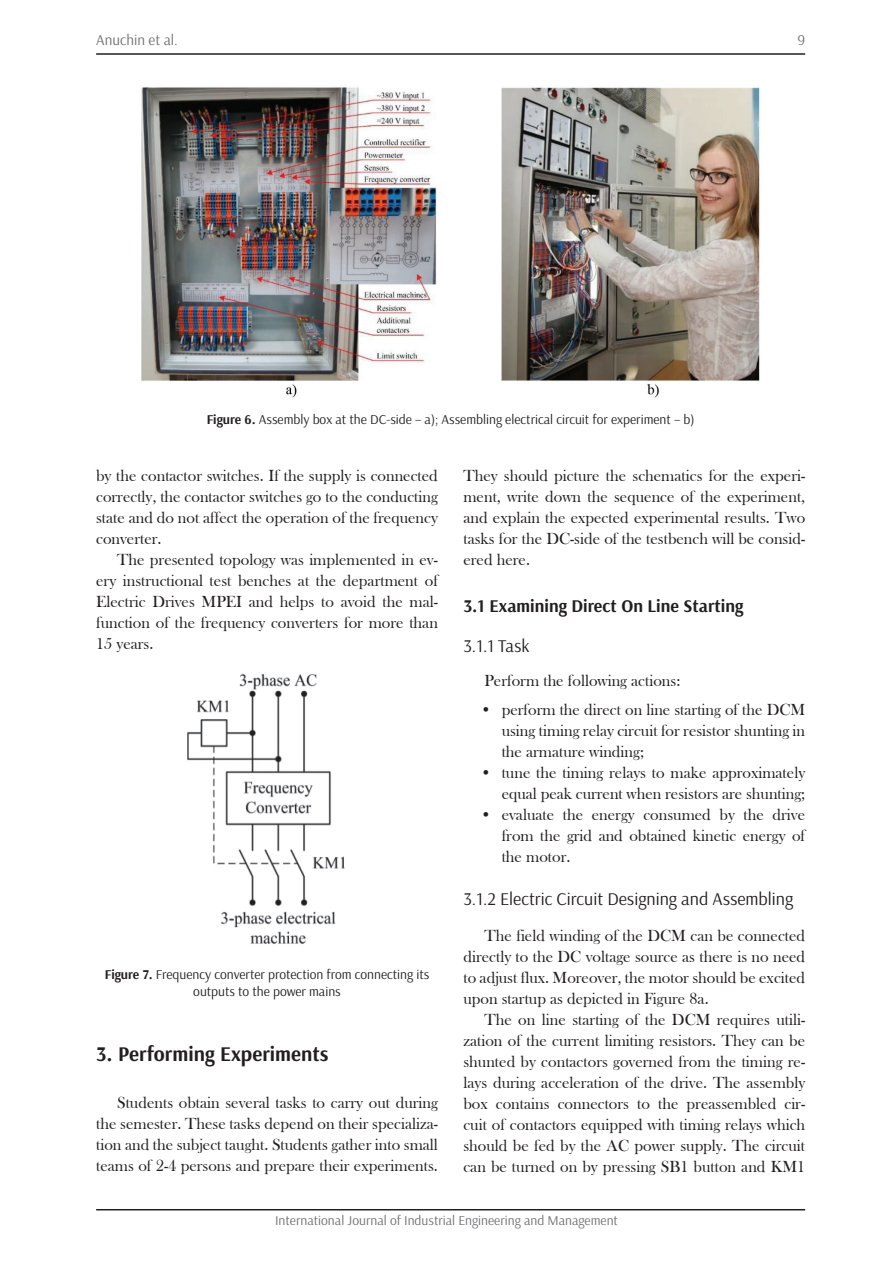
<style>
.page{position:relative;width:893px;height:1263px;background:#fff}
.page>*{position:absolute;margin:0;border:0;box-sizing:border-box;transform-origin:0 0}
.t1{font:700 21px "Arsenal";color:#231f20}
.t2{font:18px "Arsenal";color:#231f20}
.t3{font:700 18px "Arsenal";color:#231f20}
.t4{font:16.5px/21px "Bask Old Face";color:#231f20;text-align:justify}
.t5{font:15px "Arsenal";color:#6f7073}
.t6{font:13.5px/16.2px "Arsenal";color:#231f20;text-align:center}
.t7{font:13.5px "Arsenal";color:#6f7073}
.s1{font-weight:700}
</style>
<div class="page">
<hr style="left:96px;top:1209px;width:709px;height:1px;background:#231f20">
<hr style="left:96px;top:53px;width:709px;height:2px;background:#231f20">
<img style="left:141px;top:87px;width:619px;height:311px">
<img style="left:187px;top:673px;width:158px;height:271px">
<p class="t5" style="left:96px;top:31px;width:83px">Anuchin et al.</p>
<p class="t5" style="left:797px;top:31px;width:9px">9</p>
<p class="t6" style="left:207px;top:412px;width:489px"><span class="s1">Figure 6.</span> Assembly box at the DC-side – a); Assembling electrical circuit for experiment – b)</p>
<p class="t4" style="left:96px;top:466px;width:343px">by the contactor switches. If the supply is connected correctly, the contactor switches go to the conducting state and do not affect the operation of the frequency converter.</p>
<p class="t4" style="left:96px;top:550px;width:343px;text-indent:21px">The presented topology was implemented in ev&shy;ery instructional test benches at the department of Electric Drives MPEI and helps to avoid the mal&shy;function of the frequency converters for more than 15 years.</p>
<p class="t6" style="left:105px;top:967px;width:326px"><span class="s1">Figure 7.</span> Frequency converter protection from connecting its outputs to the power mains</p>
<p class="t1" style="left:96px;top:1041px;width:234px">3. Performing Experiments</p>
<p class="t4" style="left:96px;top:1092px;width:343px;text-indent:21px">Students obtain several tasks to carry out during the semester. These tasks depend on their specializa&shy;tion and the subject taught. Students gather into small teams of 2-4 persons and prepare their experiments.</p>
<p class="t4" style="left:463px;top:466px;width:343px">They should picture the schematics for the experi&shy;ment, write down the sequence of the experiment, and explain the expected experimental results. Two tasks for the DC-side of the testbench will be consid&shy;ered here.</p>
<p class="t3" style="left:463px;top:595px;width:281px">3.1 Examining Direct On Line Starting</p>
<p class="t2" style="left:463px;top:635px;width:68px">3.1.1 Task</p>
<p class="t4" style="left:484px;top:670px;width:197px">Perform the following actions:</p>
<p class="t4" style="left:502px;top:700px;width:305px;text-indent:-21px">• perform the direct on line starting of the DCM using timing relay circuit for resistor shunting in the armature winding;</p>
<p class="t4" style="left:480px;top:763px;width:326px;text-align:right">• tune the timing relays to make approximately equal peak current when resistors are shunting;</p>
<p class="t4" style="left:502px;top:805px;width:305px;text-indent:-21px">• evaluate the energy consumed by the drive from the grid and obtained kinetic energy of the motor.</p>
<p class="t2" style="left:463px;top:888px;width:331px">3.1.2 Electric Circuit Designing and Assembling</p>
<p class="t4" style="left:463px;top:926px;width:343px;text-indent:21px">The field winding of the DCM can be connected directly to the DC voltage source as there is no need to adjust flux. Moreover, the motor should be excited upon startup as depicted in Figure 8a.</p>
<p class="t4" style="left:463px;top:1010px;width:343px;text-indent:21px">The on line starting of the DCM requires utili&shy;zation of the current limiting resistors. They can be shunted by contactors governed from the timing re&shy;lays during acceleration of the drive. The assembly box contains connectors to the preassembled cir&shy;cuit of contactors equipped with timing relays which should be fed by the AC power supply. The circuit can be turned on by pressing SB1 button and KM1</p>
<p class="t7" style="left:275px;top:1212px;width:344px">International Journal of Industrial Engineering and Management</p>
</div>
